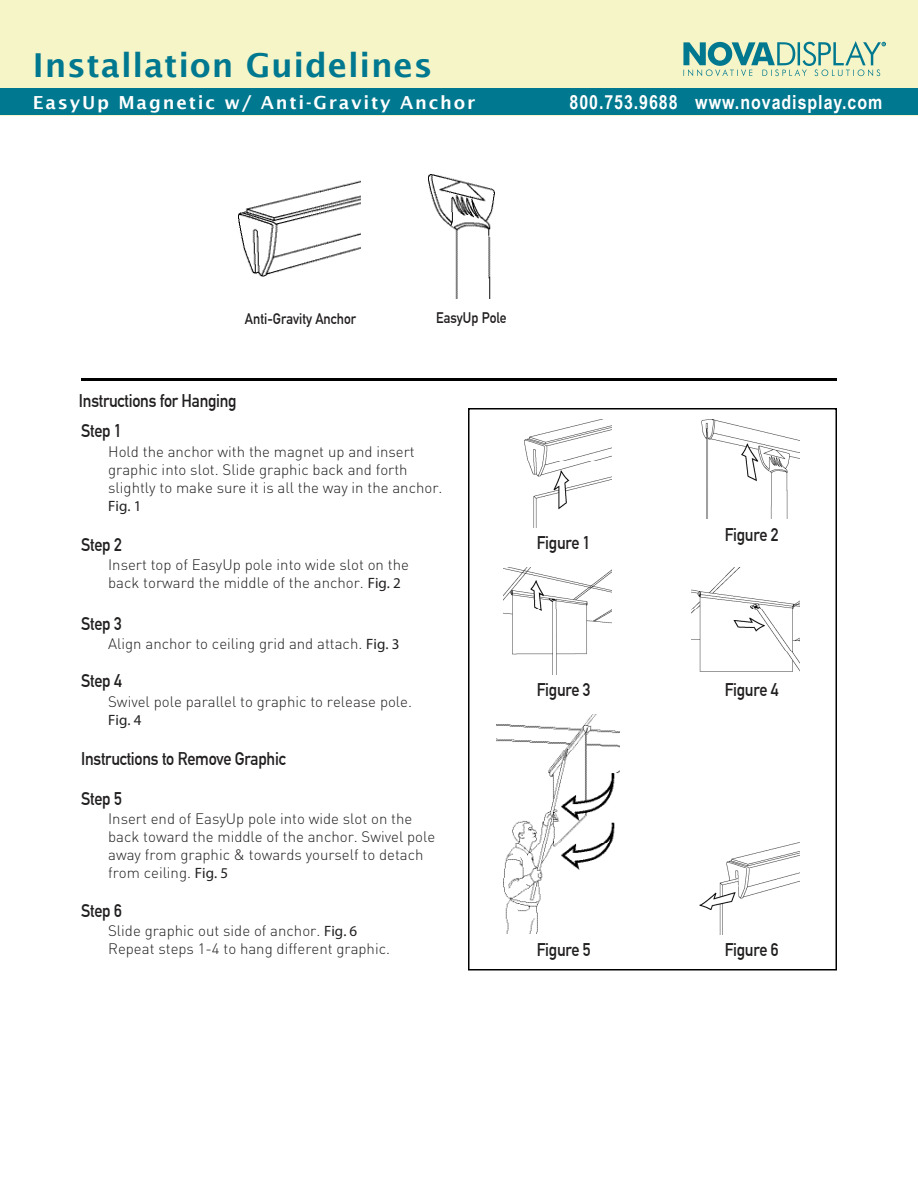
<style>
.page{position:relative;width:918px;height:1188px;background:#fff}
.page>*{position:absolute;margin:0;border:0;box-sizing:border-box;transform-origin:0 0}
.t1{font:600 33px "Lucida Sans";letter-spacing:.025em;color:#00788f}
.t2{font:700 19.5px "Arial Narrow";letter-spacing:.05em;color:#fff}
.t3{font:700 18px "DIN Alternate";letter-spacing:-.015em;color:#221f1f;scale:.9 1}
.t4{font:600 18px "Lucida Sans";letter-spacing:.1em;color:#fff}
.t5{font:300 15px/18px "DIN";color:#221f1f}
.t6{font:700 15px "DIN Alternate";color:#221f1f;scale:.9 1}
.t7{font:15px "DIN";color:#221f1f}
.s1{font-weight:400}
</style>
<div class="page">
<hr style="left:82px;top:378px;width:754px;height:3px;background:#000">
<div style="left:468px;top:408px;width:369px;height:562px;border:2px solid #000"></div>
<img style="left:239px;top:180px;width:121px;height:97px">
<img style="left:428px;top:175px;width:67px;height:124px">
<img style="left:504px;top:567px;width:108px;height:42px">
<img style="left:504px;top:609px;width:108px;height:66px">
<img style="left:692px;top:567px;width:108px;height:42px">
<img style="left:692px;top:609px;width:108px;height:63px">
<img style="left:726px;top:842px;width:74px;height:26px">
<img style="left:699px;top:868px;width:101px;height:66px">
<img style="left:524px;top:419px;width:88px;height:43px">
<img style="left:528px;top:462px;width:84px;height:65px">
<img style="left:701px;top:419px;width:99px;height:34px">
<img style="left:706px;top:453px;width:94px;height:66px">
<img style="left:496px;top:714px;width:123px;height:36px">
<img style="left:503px;top:750px;width:116px;height:184px">
<div style="left:0;top:0;width:918px;height:115px;background:#f6f5c8"></div>
<div style="left:0;top:88px;width:918px;height:27px;background:#00788f"></div>
<svg style="left:683px;top:41px;width:203px;height:35px"></svg>
<h1 class="t1" style="left:33px;top:46px;width:401px">Installation Guidelines</h1>
<p class="t4" style="left:33px;top:93px;width:444px">EasyUp Magnetic w/ Anti-Gravity Anchor</p>
<h2 class="t2" style="left:570px;top:87px;width:314px">800.753.9688 www.novadisplay.com</h2>
<p class="t6" style="left:245px;top:307px;width:125px">Anti-Gravity Anchor</p>
<p class="t6" style="left:436px;top:306px;width:80px">EasyUp Pole</p>
<p class="t3" style="left:79px;top:387px;width:177px">Instructions for Hanging</p>
<p class="t3" style="left:81px;top:417px;width:47px">Step 1</p>
<p class="t5" style="left:108px;top:442px;width:336px">Hold the anchor with the magnet up and insert graphic into slot. Slide graphic back and forth slightly to make sure it is all the way in the anchor.</p>
<p class="t7" style="left:108px;top:496px;width:35px">Fig. 1</p>
<p class="t3" style="left:81px;top:530px;width:47px">Step 2</p>
<p class="t5" style="left:108px;top:555px;width:302px">Insert top of EasyUp pole into wide slot on the back torward the middle of the anchor. <span class="s1">Fig. 2</span></p>
<p class="t3" style="left:81px;top:610px;width:47px">Step 3</p>
<p class="t5" style="left:108px;top:635px;width:293px">Align anchor to ceiling grid and attach. <span class="s1">Fig. 3</span></p>
<p class="t3" style="left:81px;top:667px;width:47px">Step 4</p>
<p class="t5" style="left:108px;top:692px;width:305px">Swivel pole parallel to graphic to release pole.</p>
<p class="t7" style="left:108px;top:710px;width:35px">Fig. 4</p>
<p class="t3" style="left:81px;top:745px;width:229px">Instructions to Remove Graphic</p>
<p class="t3" style="left:81px;top:785px;width:47px">Step 5</p>
<p class="t5" style="left:108px;top:810px;width:329px">Insert end of EasyUp pole into wide slot on the back toward the middle of the anchor. Swivel pole away from graphic &amp; towards yourself to detach from ceiling. <span class="s1">Fig. 5</span></p>
<p class="t3" style="left:81px;top:896px;width:47px">Step 6</p>
<p class="t5" style="left:108px;top:921px;width:283px">Slide graphic out side of anchor. <span class="s1">Fig. 6<br></span>Repeat steps 1-4 to hang different graphic.</p>
<p class="t3" style="left:537px;top:529px;width:61px">Figure 1</p>
<p class="t3" style="left:725px;top:521px;width:61px">Figure 2</p>
<p class="t3" style="left:537px;top:676px;width:61px">Figure 3</p>
<p class="t3" style="left:725px;top:676px;width:61px">Figure 4</p>
<p class="t3" style="left:537px;top:935px;width:61px">Figure 5</p>
<p class="t3" style="left:725px;top:935px;width:61px">Figure 6</p>
</div>
